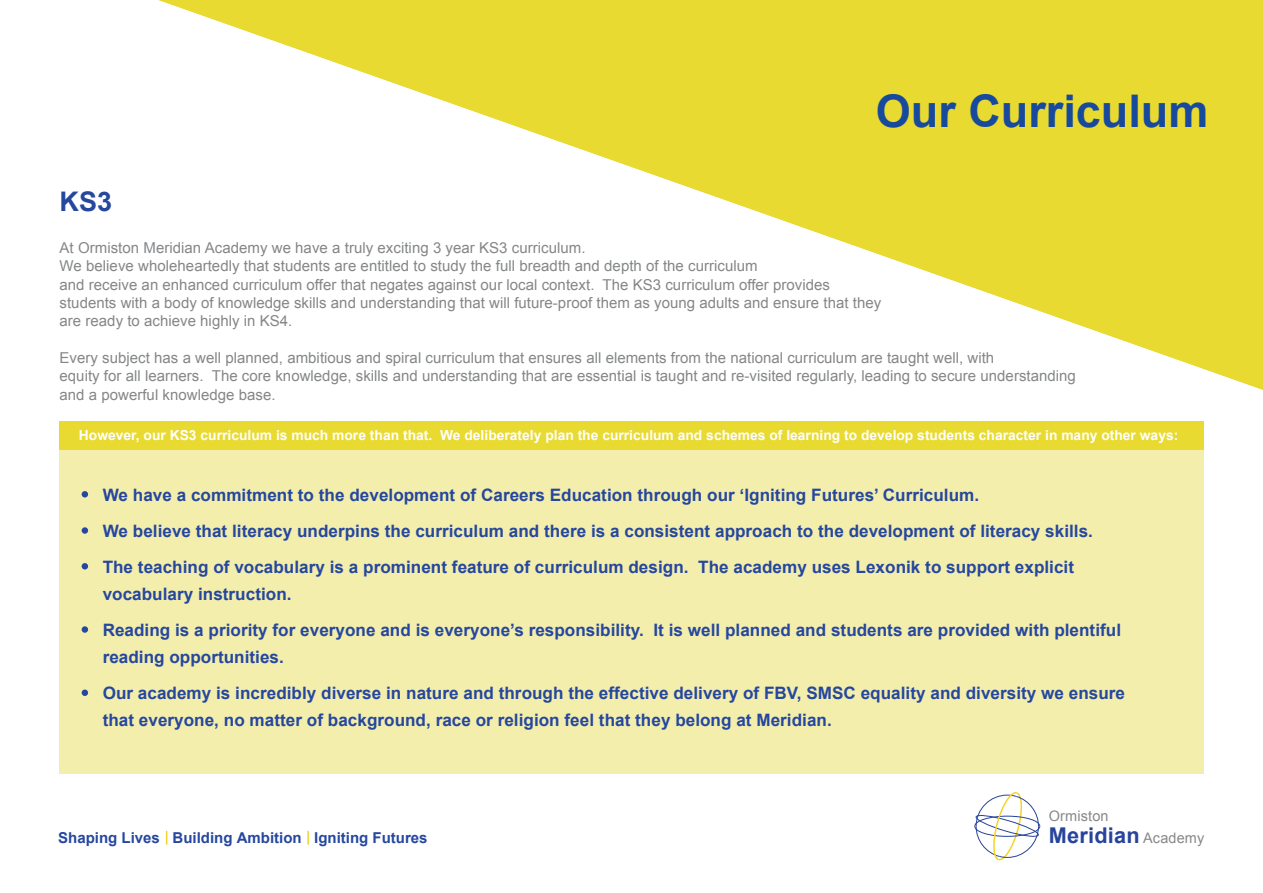
<style>
.page{position:relative;width:1263px;height:893px;background:#fff}
.page>*{position:absolute;margin:0;border:0;box-sizing:border-box;transform-origin:0 0}
.t1{font:700 45px "Arial";color:#174a9d}
.t2{font:700 27px "Arial";color:#25479e}
.t3{font:700 21.75px "Arial";letter-spacing:.01em;color:#27439b}
.t4{font:700 17.1px/36px "Arial";color:#25479e}
.t5{font:15px/18.3px "Arial";color:#848688}
.t6{font:700 15px "Arial";color:#25479e}
.t7{font:14.55px "Arial";letter-spacing:.01em;color:#86888a}
.t8{font:700 13.8px "Arial";color:#fff}
.s1{font-weight:400;font-size:14.55px;color:#86888a}
</style>
<div class="page">
<svg style="left:158px;top:0;width:1105px;height:390px"></svg>
<svg style="left:974px;top:792px;width:66px;height:69px"></svg>
<svg style="left:166px;top:831px;width:1px;height:14px"></svg>
<svg style="left:307px;top:831px;width:2px;height:14px"></svg>
<div style="left:59px;top:446px;width:1144px;height:328px;background:#f4eead"></div>
<div style="left:59px;top:421px;width:1144px;height:28px;background:#e9da31"></div>
<svg style="left:82px;top:491px;width:6px;height:6px"></svg>
<div style="left:82px;top:527px;width:6px;height:7px;background:#25479e;border-radius:50%"></div>
<svg style="left:82px;top:563px;width:6px;height:6px"></svg>
<div style="left:82px;top:626px;width:6px;height:7px;background:#25479e;border-radius:50%"></div>
<div style="left:82px;top:689px;width:6px;height:7px;background:#25479e;border-radius:50%"></div>
<h1 class="t1" style="left:876px;top:82px;width:334px">Our Curriculum</h1>
<h2 class="t2" style="left:60px;top:184px;width:54px">KS3</h2>
<p class="t5" style="left:60px;top:239px;width:823px">At Ormiston Meridian Academy we have a truly exciting 3 year KS3 curriculum.<br>We believe wholeheartedly that students are entitled to study the full breadth and depth of the curriculum<br>and receive an enhanced curriculum offer that negates against our local context. The KS3 curriculum offer provides students with a body of knowledge skills and understanding that will future-proof them as young adults and ensure that they are ready to achieve highly in KS4.</p>
<p class="t5" style="left:60px;top:349px;width:1018px">Every subject has a well planned, ambitious and spiral curriculum that ensures all elements from the national curriculum are taught well, with<br>equity for all learners. The core knowledge, skills and understanding that are essential is taught and re-visited regularly, leading to secure understanding and a powerful knowledge base.</p>
<p class="t8" style="left:79px;top:426px;width:1101px">However, our KS3 curriculum is much more than that. We deliberately plan the curriculum and schemes of learning to develop students character in many other ways:</p>
<p class="t4" style="left:103px;top:477px;width:992px">We have a commitment to the development of Careers Education through our ‘Igniting Futures’ Curriculum.<br>We believe that literacy underpins the curriculum and there is a consistent approach to the development of literacy skills.<br>The teaching of vocabulary is a prominent feature of curriculum design. The academy uses Lexonik to support explicit</p>
<p class="t4" style="left:103px;top:576px;width:1020px">vocabulary instruction.<br>Reading is a priority for everyone and is everyone’s responsibility. It is well planned and students are provided with plentiful</p>
<p class="t4" style="left:103px;top:639px;width:1024px">reading opportunities.<br>Our academy is incredibly diverse in nature and through the effective delivery of FBV, SMSC equality and diversity we ensure</p>
<p class="t4" style="left:103px;top:702px;width:731px">that everyone, no matter of background, race or religion feel that they belong at Meridian.</p>
<p class="t7" style="left:1049px;top:806px;width:61px">Ormiston</p>
<p class="t6" style="left:58px;top:828px;width:371px">Shaping Lives Building Ambition Igniting Futures</p>
<h3 class="t3" style="left:1049px;top:820px;width:157px">Meridian <span class="s1">Academy</span></h3>
</div>
